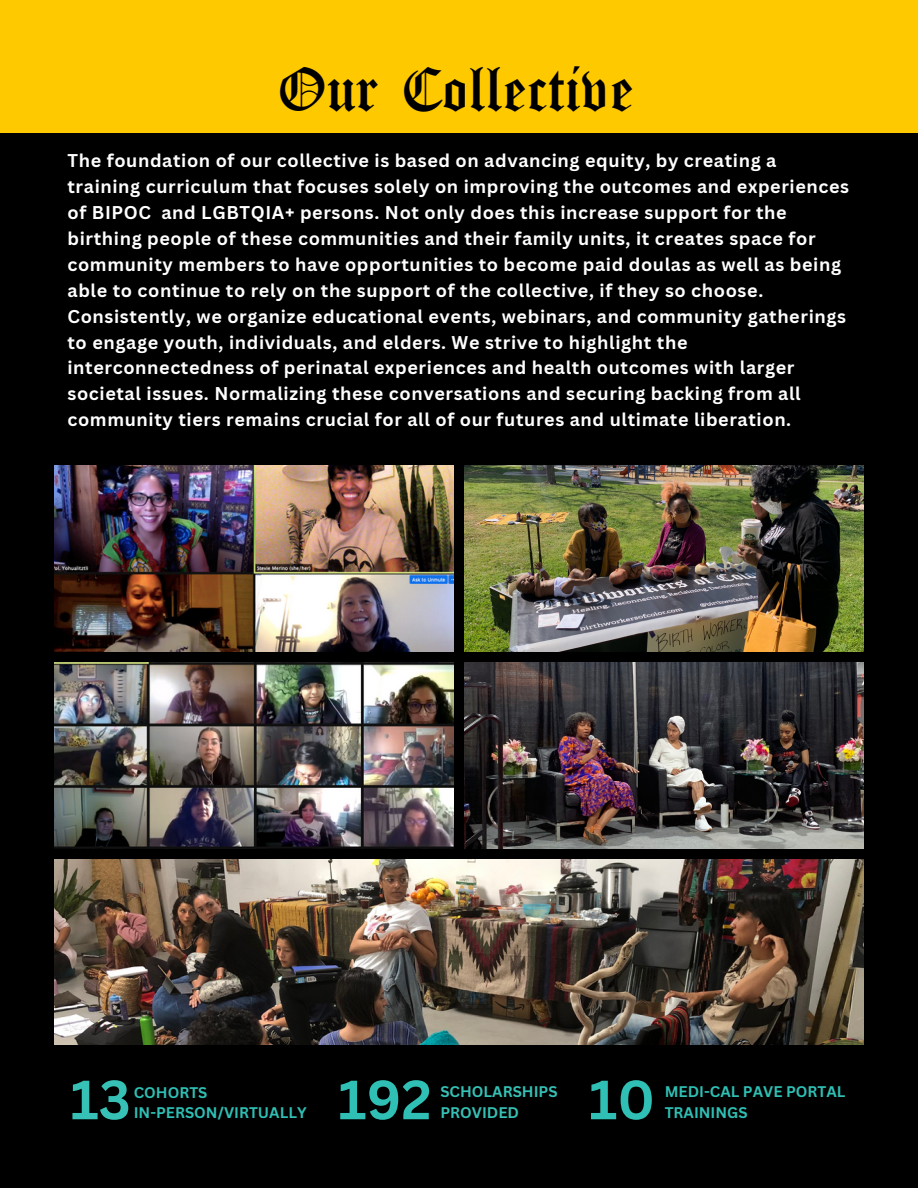
<style>
.page{position:relative;width:918px;height:1188px;background:#000}
.page>*{position:absolute;margin:0;border:0;box-sizing:border-box;transform-origin:0 0}
.t1{font:700 54px "Canva Sans";color:#2fbfb4}
.t2{font:700 54px "Canva Sans";color:#37c0b5}
.t3{font:45.6px "Old English Five";color:#000}
.t4{font:700 18px/25.8px "Canva Sans";letter-spacing:.035em;color:#fefefe}
.t5{font:700 15px "Canva Sans";color:#2fbfb4}
.t6{font:700 15px "Canva Sans";color:#37c0b5}
</style>
<div class="page">
<img style="left:465px;top:466px;width:399px;height:185px">
<img style="left:465px;top:662px;width:399px;height:186px">
<img style="left:54px;top:859px;width:810px;height:186px">
<img style="left:54px;top:466px;width:399px;height:185px">
<img style="left:54px;top:662px;width:399px;height:186px">
<div style="left:0;top:0;width:918px;height:132px;background:#ffc900"></div>
<p class="t3" style="left:277px;top:69px;width:358px">Our Collective</p>
<p class="t4" style="left:68px;top:148px;width:783px">The foundation of our collective is based on advancing equity, by creating a training curriculum that focuses solely on improving the outcomes and experiences of BIPOC and LGBTQIA+ persons. Not only does this increase support for the birthing people of these communities and their family units, it creates space for community members to have opportunities to become paid doulas as well as being able to continue to rely on the support of the collective, if they so choose.<br>Consistently, we organize educational events, webinars, and community gatherings to engage youth, individuals, and elders. We strive to highlight the interconnectedness of perinatal experiences and health outcomes with larger societal issues. Normalizing these conversations and securing backing from all community tiers remains crucial for all of our futures and ultimate liberation.</p>
<p class="t2" style="left:70px;top:1062px;width:62px">13</p>
<p class="t1" style="left:338px;top:1062px;width:95px">192</p>
<p class="t5" style="left:134px;top:1082px;width:75px">COHORTS</p>
<p class="t5" style="left:134px;top:1102px;width:174px">IN-PERSON/VIRTUALLY</p>
<p class="t6" style="left:440px;top:1081px;width:119px">SCHOLARSHIPS</p>
<p class="t6" style="left:440px;top:1101px;width:80px">PROVIDED</p>
<p class="t1" style="left:589px;top:1062px;width:68px">10</p>
<p class="t5" style="left:665px;top:1081px;width:182px">MEDI-CAL PAVE PORTAL</p>
<p class="t5" style="left:665px;top:1101px;width:84px">TRAININGS</p>
</div>
